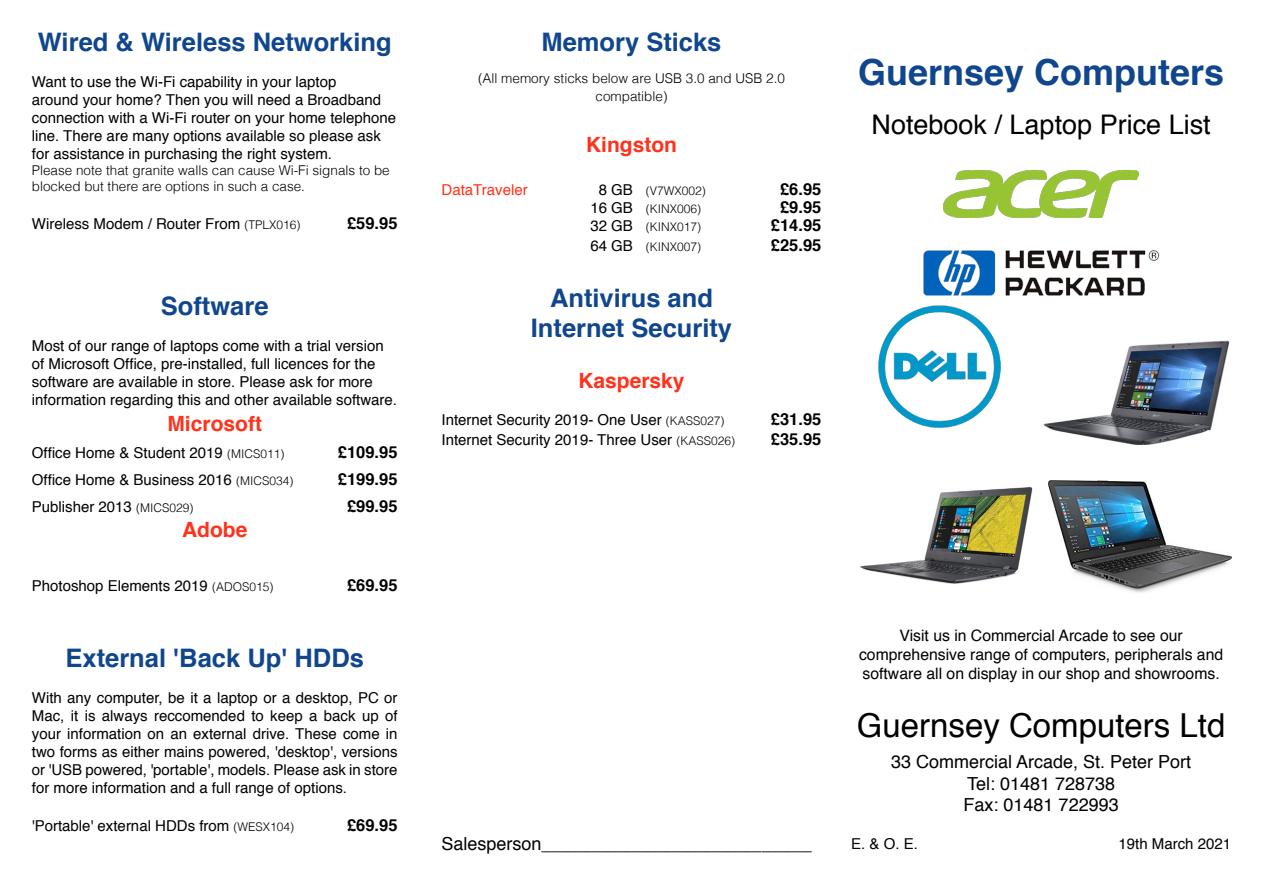
<style>
.page{position:relative;width:1263px;height:893px;background:#fff}
.page>*{position:absolute;margin:0;border:0;box-sizing:border-box;transform-origin:0 0}
.t1{font:700 36px "Helvetica";color:#10468e}
.t2{font:33px "Helvetica";color:#000}
.t3{font:27px "Helvetica";color:#000}
.t4{font:700 25.5px/30.6px "Helvetica";color:#10468e;text-align:center}
.t5{font:700 21px "Helvetica";color:#ff321c}
.t6{font:18px/21.6px "Helvetica";color:#000;text-align:center}
.t7{font:700 16.5px "Helvetica";color:#000}
.t8{font:15.75px/18.9px "Helvetica";color:#000;text-align:center}
.t9{font:15px/18px "Helvetica";color:#000}
.t10{font:15px "Helvetica";color:#ff321c}
.t11{font:300 13.5px/18px "Helvetica";color:#000;text-align:center}
.t12{font:300 12px "Helvetica";color:#000}
.s1{font-weight:300;font-size:12px}
.s2{font-weight:400;font-size:15px}
</style>
<div class="page">
<img style="left:923px;top:250px;width:237px;height:46px">
<img style="left:944px;top:171px;width:194px;height:47px">
<img style="left:1043px;top:340px;width:186px;height:105px">
<img style="left:1049px;top:480px;width:182px;height:113px">
<img style="left:861px;top:487px;width:172px;height:97px">
<img style="left:878px;top:305px;width:122px;height:123px">
<h3 class="t4" style="left:38px;top:27px;width:355px">Wired &amp; Wireless Networking</h3>
<p class="t9" style="left:32px;top:73px;width:366px">Want to use the Wi-Fi capability in your laptop<br>around your home? Then you will need a Broadband connection with a Wi-Fi router on your home telephone line. There are many options available so please ask for assistance in purchasing the right system.</p>
<p class="t11" style="left:32px;top:161px;width:359px;line-height:16.2px;text-align:left">Please note that granite walls can cause Wi-Fi signals to be blocked but there are options in such a case.</p>
<p class="t9" style="left:32px;top:215px;width:270px">Wireless Modem / Router From <span class="s1">(TPLX016)</span></p>
<p class="t7" style="left:347px;top:210px;width:52px">£59.95</p>
<h3 class="t4" style="left:161px;top:292px;width:109px">Software</h3>
<p class="t9" style="left:32px;top:338px;width:367px">Most of our range of laptops come with a trial version of Microsoft Office, pre-installed, full licences for the software are available in store. Please ask for more information regarding this and other available software.</p>
<h3 class="t5" style="left:167px;top:406px;width:96px">Microsoft</h3>
<p class="t9" style="left:32px;top:444px;width:254px">Office Home &amp; Student 2019 <span class="s1">(MICS011)</span></p>
<p class="t7" style="left:338px;top:439px;width:61px">£109.95</p>
<p class="t9" style="left:32px;top:471px;width:263px">Office Home &amp; Business 2016 <span class="s1">(MICS034)</span></p>
<p class="t7" style="left:338px;top:466px;width:61px">£199.95</p>
<p class="t9" style="left:32px;top:498px;width:163px">Publisher 2013 <span class="s1">(MICS029)</span></p>
<p class="t7" style="left:347px;top:493px;width:52px">£99.95</p>
<h3 class="t5" style="left:182px;top:513px;width:67px">Adobe</h3>
<p class="t9" style="left:32px;top:577px;width:243px">Photoshop Elements 2019 <span class="s1">(ADOS015)</span></p>
<p class="t7" style="left:347px;top:572px;width:52px">£69.95</p>
<h3 class="t4" style="left:66px;top:643px;width:300px">External 'Back Up' HDDs</h3>
<p class="t9" style="left:32px;top:689px;width:367px;text-align:justify">With any computer, be it a laptop or a desktop, PC or Mac, it is always reccomended to keep a back up of your information on an external drive. These come in two forms as either mains powered, 'desktop', versions or 'USB powered, 'portable', models. Please ask in store for more information and a full range of options.</p>
<p class="t9" style="left:32px;top:817px;width:264px">'Portable' external HDDs from <span class="s1">(WESX104)</span></p>
<p class="t7" style="left:347px;top:812px;width:52px">£69.95</p>
<h3 class="t4" style="left:541px;top:27px;width:181px">Memory Sticks</h3>
<p class="t11" style="left:478px;top:69px;width:308px">(All memory sticks below are USB 3.0 and USB 2.0 compatible)</p>
<h3 class="t5" style="left:586px;top:127px;width:92px">Kingston</h3>
<p class="t10" style="left:442px;top:178px;width:88px">DataTraveler</p>
<p class="t12" style="left:599px;top:181px;width:108px"><span class="s2">8 GB</span> (V7WX002)</p>
<p class="t7" style="left:780px;top:176px;width:43px">£6.95</p>
<p class="t12" style="left:590px;top:199px;width:112px"><span class="s2">16 GB</span> (KINX006)</p>
<p class="t7" style="left:780px;top:194px;width:43px">£9.95</p>
<p class="t12" style="left:590px;top:217px;width:112px"><span class="s2">32 GB</span> (KINX017)</p>
<p class="t7" style="left:771px;top:212px;width:52px">£14.95</p>
<p class="t12" style="left:590px;top:236px;width:112px"><span class="s2">64 GB</span> (KINX007)</p>
<p class="t7" style="left:771px;top:232px;width:52px">£25.95</p>
<h3 class="t4" style="left:531px;top:283px;width:203px">Antivirus and<br>Internet Security</h3>
<h3 class="t5" style="left:578px;top:363px;width:108px">Kaspersky</h3>
<p class="t9" style="left:442px;top:412px;width:284px">Internet Security 2019- One User <span class="s1">(KASS027)</span></p>
<p class="t7" style="left:771px;top:406px;width:52px">£31.95</p>
<p class="t9" style="left:442px;top:431px;width:295px">Internet Security 2019- Three User <span class="s1">(KASS026)</span></p>
<p class="t7" style="left:771px;top:426px;width:52px">£35.95</p>
<h1 class="t1" style="left:858px;top:44px;width:368px">Guernsey Computers</h1>
<h3 class="t3" style="left:871px;top:103px;width:341px">Notebook / Laptop Price List</h3>
<p class="t8" style="left:859px;top:626px;width:366px">Visit us in Commercial Arcade to see our comprehensive range of computers, peripherals and software all on display in our shop and showrooms.</p>
<h2 class="t2" style="left:857px;top:700px;width:370px">Guernsey Computers Ltd</h2>
<p class="t6" style="left:891px;top:751px;width:302px">33 Commercial Arcade, St. Peter Port<br>Tel: 01481 728738<br>Fax: 01481 722993</p>
<p class="t6" style="left:441px;top:833px;width:372px">Salesperson___________________________</p>
<p class="t9" style="left:851px;top:835px;width:68px">E. &amp; O. E.</p>
<p class="t9" style="left:1118px;top:835px;width:114px">19th March 2021</p>
</div>
